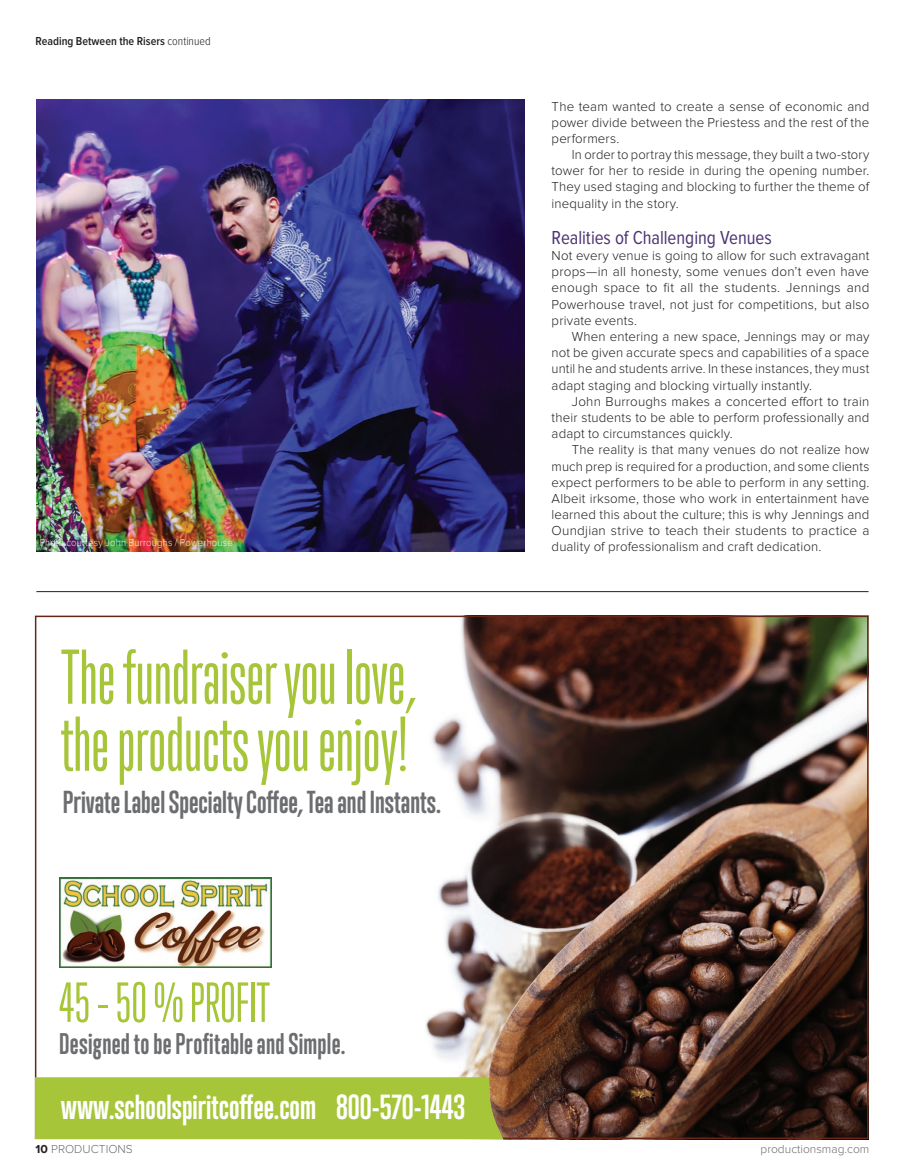
<style>
.page{position:relative;width:905px;height:1175px;background:#fff}
.page>*{position:absolute;margin:0;border:0;box-sizing:border-box;transform-origin:0 0}
.t1{font:70.65px/66.9px "Trump Gothic Pro";color:#a6c539}
.t2{font:51.45px "Trump Gothic Pro";color:#a6c539}
.t3{font:700 31.8px "Trump Gothic Pro";color:#fff}
.t4{font:700 28.95px "Trump Gothic Pro";color:#6c6d70}
.t5{font:700 27.3px "Trump Gothic Pro";letter-spacing:.01em;color:#6c6d70}
.t6{font:19.5px "Proxima Nova Cond";letter-spacing:-.005em;color:#4d3473}
.t7{font:300 13.5px/16.2px "Proxima Nova";letter-spacing:.01em;color:#231f20;text-align:justify}
.t8{font:300 13.5px/16.2px "Proxima Nova";letter-spacing:.01em;color:#231f20;text-align:justify;scale:.96 1}
.t9{font:600 12px "Proxima Nova Cond";color:#231f20}
.t10{font:300 12px "Proxima Nova";color:#6c6d70}
.t11{font:300 10.5px "Proxima Nova";letter-spacing:.02em;color:#fff;scale:.9 1}
.s1{font-weight:300}
.s2{font-weight:700;color:#231f20}
</style>
<div class="page">
<hr style="left:36px;top:591px;width:832px;height:1px;background:#231f20">
<img style="left:36px;top:100px;width:488px;height:451px">
<img style="left:425px;top:618px;width:440px;height:518px">
<img style="left:59px;top:877px;width:213px;height:91px">
<div style="left:35px;top:1077px;width:468px;height:62px;background:#a6c539"></div>
<p class="t9" style="left:36px;top:36px;width:176px">Reading Between the Risers <span class="s1">continued</span></p>
<p class="t11" style="left:39px;top:538px;width:216px">Photo courtesy John Burroughs / Powerhouse</p>
<h1 class="t1" style="left:61px;top:645px;width:359px">The fundraiser you love, the products you enjoy!</h1>
<h3 class="t4" style="left:63px;top:784px;width:380px">Private Label Specialty Coffee, Tea and Instants.</h3>
<h2 class="t2" style="left:59px;top:973px;width:212px">45 – 50 % PROFIT</h2>
<h3 class="t5" style="left:59px;top:1026px;width:288px">Designed to be Profitable and Simple.</h3>
<h3 class="t3" style="left:61px;top:1087px;width:406px">www.schoolspiritcoffee.com 800-570-1443</h3>
<p class="t7" style="left:551px;top:98px;width:319px">The team wanted to create a sense of economic and power divide between the Priestess and the rest of the performers.</p>
<p class="t8" style="left:551px;top:147px;width:332px;text-indent:20px">In order to portray this message, they built a two-story tower for her to reside in during the opening number.<br>They used staging and blocking to further the theme of inequality in the story.</p>
<h3 class="t6" style="left:551px;top:228px;width:221px">Realities of Challenging Venues</h3>
<p class="t7" style="left:551px;top:248px;width:319px">Not every venue is going to allow for such extravagant props—in all honesty, some venues don’t even have enough space to fit all the students. Jennings and Powerhouse travel, not just for competitions, but also private events.</p>
<p class="t7" style="left:551px;top:329px;width:319px;text-indent:20px">When entering a new space, Jennings may or may not be given accurate specs and capabilities of a space until he and students arrive. In these instances, they must adapt staging and blocking virtually instantly.</p>
<p class="t7" style="left:551px;top:394px;width:319px;text-indent:20px">John Burroughs makes a concerted effort to train their students to be able to perform professionally and adapt to circumstances quickly.</p>
<p class="t7" style="left:551px;top:442px;width:319px;text-indent:20px">The reality is that many venues do not realize how much prep is required for a production, and some clients expect performers to be able to perform in any setting.<br>Albeit irksome, those who work in entertainment have learned this about the culture; this is why Jennings and Oundjian strive to teach their students to practice a duality of professionalism and craft dedication.</p>
<p class="t10" style="left:36px;top:1143px;width:99px"><span class="s2">10</span> PRODUCTIONS</p>
<p class="t10" style="left:760px;top:1143px;width:110px">productionsmag.com</p>
</div>
